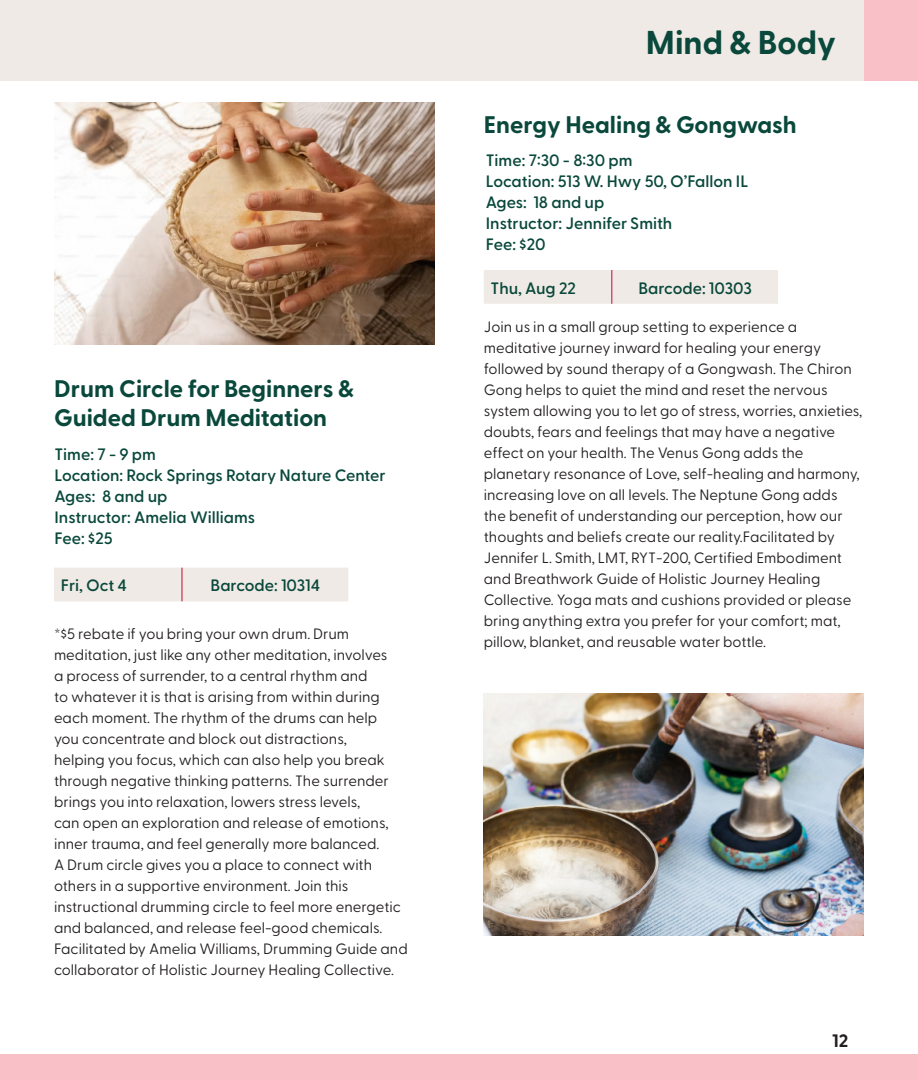
<style>
.page{position:relative;width:918px;height:1080px;background:#fff}
.page>*{position:absolute;margin:0;border:0;box-sizing:border-box;transform-origin:0 0}
.Chapter_Title_-_Align_Center{font:700 33px "Greycliff CF";color:#09483b}
.Paragraph_Style_1{font:700 24px/28.8px "Greycliff CF";color:#09483b}
.t1{font:700 18px "Greycliff CF";color:#231f20}
.Paragraph_Style_1-2{font:600 16.5px "Greycliff CF";color:#09483b}
.Paragraph_Style_1-3{font:15px/21px "Greycliff CF";color:#231f20}
</style>
<div class="page">
<div style="left:0;top:1054px;width:918px;height:26px;background:#f9c0c7"></div>
<div style="left:0;top:0;width:918px;height:81px;background:#efeae5"></div>
<div style="left:54px;top:568px;width:294px;height:33px;background:#efeae5"></div>
<hr style="left:181px;top:568px;width:2px;height:33px;background:#c4244a">
<div style="left:484px;top:270px;width:294px;height:34px;background:#efeae5"></div>
<hr style="left:611px;top:270px;width:1px;height:34px;background:#c4244a">
<img style="left:484px;top:694px;width:380px;height:242px">
<img style="left:55px;top:103px;width:380px;height:242px">
<div style="left:864px;top:0;width:54px;height:81px;background:#f9c0c7"></div>
<p class="Paragraph_Style_1" style="left:54px;top:373px;width:301px">Drum Circle for Beginners &amp;<br>Guided Drum Meditation</p>
<p class="Paragraph_Style_1-2" style="left:55px;top:442px;width:103px">Time: 7 - 9 pm</p>
<p class="Paragraph_Style_1-2" style="left:55px;top:463px;width:333px">Location: Rock Springs Rotary Nature Center</p>
<p class="Paragraph_Style_1-2" style="left:55px;top:484px;width:114px">Ages: 8 and up</p>
<p class="Paragraph_Style_1-2" style="left:55px;top:505px;width:202px">Instructor: Amelia Williams</p>
<p class="Paragraph_Style_1-2" style="left:55px;top:526px;width:60px">Fee: $25</p>
<p class="Paragraph_Style_1-2" style="left:61px;top:573px;width:68px">Fri, Oct 4</p>
<p class="Paragraph_Style_1-2" style="left:211px;top:573px;width:111px">Barcode: 10314</p>
<p class="Paragraph_Style_1-3" style="left:54px;top:622px;width:355px">*$5 rebate if you bring your own drum. Drum meditation, just like any other meditation, involves<br>a process of surrender, to a central rhythm and<br>to whatever it is that is arising from within during each moment. The rhythm of the drums can help<br>you concentrate and block out distractions,<br>helping you focus, which can also help you break through negative thinking patterns. The surrender brings you into relaxation, lowers stress levels,<br>can open an exploration and release of emotions, inner trauma, and feel generally more balanced.<br>A Drum circle gives you a place to connect with others in a supportive environment. Join this instructional drumming circle to feel more energetic and balanced, and release feel-good chemicals.<br>Facilitated by Amelia Williams, Drumming Guide and collaborator of Holistic Journey Healing Collective.</p>
<p class="Chapter_Title_-_Align_Center" style="left:646px;top:17px;width:192px">Mind &amp; Body</p>
<p class="Paragraph_Style_1" style="left:484px;top:109px;width:315px">Energy Healing &amp; Gongwash</p>
<p class="Paragraph_Style_1-2" style="left:486px;top:148px;width:148px">Time: 7:30 - 8:30 pm</p>
<p class="Paragraph_Style_1-2" style="left:486px;top:169px;width:264px">Location: 513 W. Hwy 50, O’Fallon IL</p>
<p class="Paragraph_Style_1-2" style="left:486px;top:190px;width:120px">Ages: 18 and up</p>
<p class="Paragraph_Style_1-2" style="left:486px;top:211px;width:188px">Instructor: Jennifer Smith</p>
<p class="Paragraph_Style_1-2" style="left:486px;top:232px;width:61px">Fee: $20</p>
<p class="Paragraph_Style_1-2" style="left:491px;top:275px;width:87px">Thu, Aug 22</p>
<p class="Paragraph_Style_1-2" style="left:639px;top:275px;width:115px">Barcode: 10303</p>
<p class="Paragraph_Style_1-3" style="left:484px;top:316px;width:380px">Join us in a small group setting to experience a meditative journey inward for healing your energy followed by sound therapy of a Gongwash. The Chiron Gong helps to quiet the mind and reset the nervous system allowing you to let go of stress, worries, anxieties, doubts, fears and feelings that may have a negative effect on your health. The Venus Gong adds the planetary resonance of Love, self-healing and harmony, increasing love on all levels. The Neptune Gong adds the benefit of understanding our perception, how our thoughts and beliefs create our reality.Facilitated by Jennifer L. Smith, LMT, RYT-200, Certified Embodiment and Breathwork Guide of Holistic Journey Healing Collective. Yoga mats and cushions provided or please bring anything extra you prefer for your comfort; mat, pillow, blanket, and reusable water bottle.</p>
<p class="t1" style="left:832px;top:1027px;width:18px">12</p>
</div>
